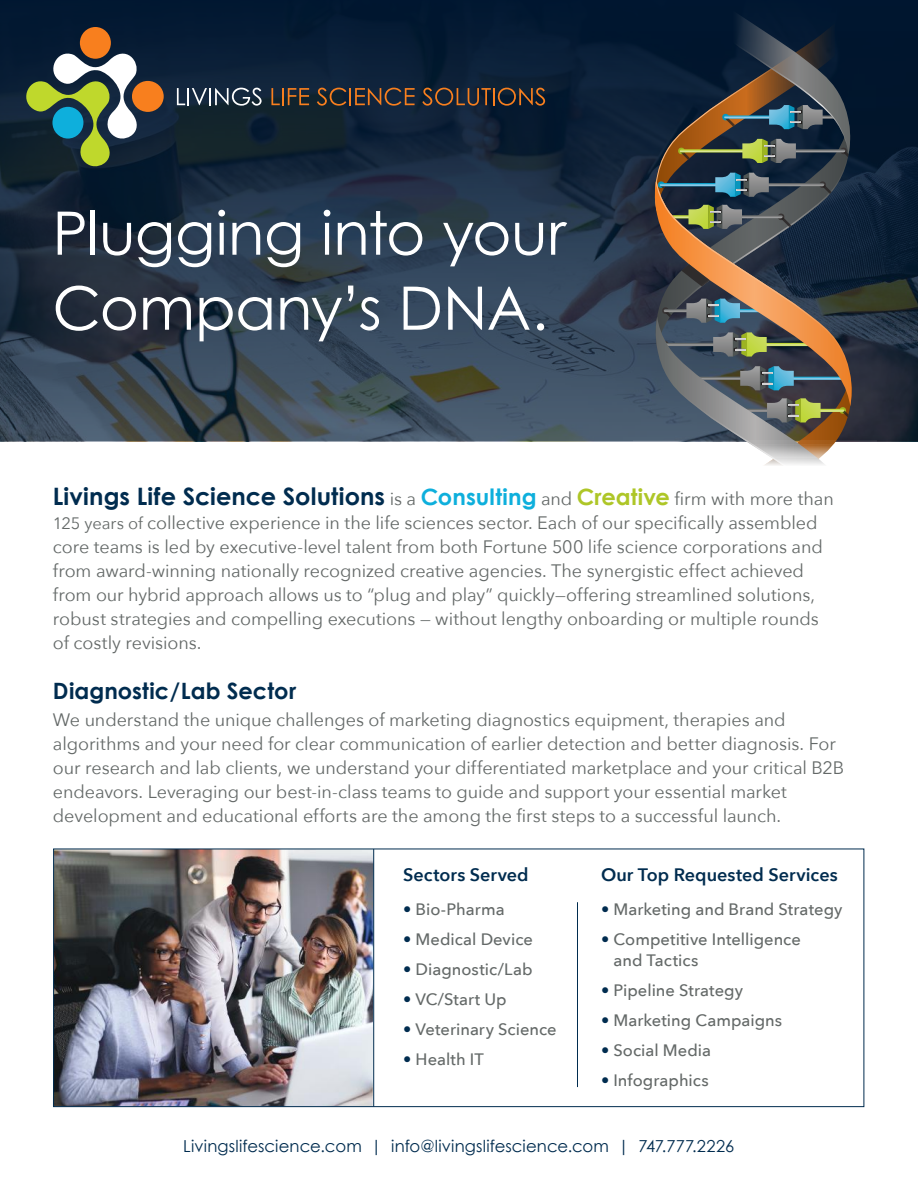
<style>
.page{position:relative;width:918px;height:1188px;background:#fff}
.page>*{position:absolute;margin:0;border:0;box-sizing:border-box;transform-origin:0 0}
.t1{font:60px/75px "Century Gothic";letter-spacing:-.005em;color:#fff}
.t2{font:700 24px "Century Gothic";letter-spacing:.005em;color:#002c4f}
.t3{font:700 22.5px "Century Gothic";letter-spacing:.005em;color:#002c4f}
.t4{font:18px/24px "Avenir Next";letter-spacing:-.005em;color:#646968}
.t5{font:600 18px "Avenir Next";color:#002c4f}
.t6{font:500 16.5px/21px "Avenir Next";color:#646968}
.t7{font:16.5px "Century Gothic";letter-spacing:.005em;color:#002c4f}
.s1{font-family:"Avenir Next";font-weight:400;font-size:18px;color:#646968}
.s2{font-size:22.5px;color:#0eafdc}
.s3{font-size:22.5px;color:#aec627}
.s4{font-size:16.5px}
.s5{color:#002c4f}
</style>
<div class="page">
<svg style="left:0;top:0;width:918px;height:441px;background:#213245"></svg>
<svg style="left:654px;top:10px;width:200px;height:431px;background:#4a4d4d"></svg>
<img style="left:55px;top:851px;width:318px;height:254px">
<hr style="left:373px;top:849px;width:1px;height:258px;background:#002c4f">
<hr style="left:577px;top:902px;width:1px;height:185px;background:#002c4f">
<div style="left:53px;top:849px;width:811px;height:258px;border:1px solid #002c4f"></div>
<svg style="left:18px;top:44px;width:129px;height:126px"></svg>
<div style="left:52px;top:107px;width:31px;height:32px;background:#0eafdc;border-radius:50%"></div>
<div style="left:80px;top:27px;width:31px;height:32px;background:#f87f1e;border-radius:50%"></div>
<div style="left:132px;top:81px;width:32px;height:31px;background:#f87f1e;border-radius:50%"></div>
<svg style="left:177px;top:88px;width:85px;height:18px"></svg>
<svg style="left:271px;top:88px;width:38px;height:17px"></svg>
<svg style="left:317px;top:88px;width:98px;height:18px;background:#4c3b31"></svg>
<svg style="left:422px;top:88px;width:123px;height:18px;background:#47372e"></svg>
<h1 class="t1" style="left:52px;top:195px;width:515px">Plugging into your<br>Company’s DNA.</h1>
<h2 class="t2" style="left:53px;top:478px;width:782px">Livings Life Science Solutions <span class="s1">is a</span> <span class="s2">Consulting</span> <span class="s1">and</span> <span class="s3">Creative</span> <span class="s1">firm with more than</span></h2>
<p class="t4" style="left:53px;top:510px;width:771px"><span class="s4">125 years of</span> collective experience in the life sciences sector. Each of our specifically assembled core teams is led by executive-level talent from both Fortune 500 life science corporations and from award-winning nationally recognized creative agencies. The synergistic effect achieved from our hybrid approach allows us to “plug and play” quickly—offering streamlined solutions, robust strategies and compelling executions — without lengthy onboarding or multiple rounds of costly revisions.</p>
<p class="t3" style="left:53px;top:673px;width:245px">Diagnostic/Lab Sector</p>
<p class="t4" style="left:53px;top:707px;width:793px">We understand the unique challenges of marketing diagnostics equipment, therapies and algorithms and your need for clear communication of earlier detection and better diagnosis. For our research and lab clients, we understand your differentiated marketplace and your critical B2B endeavors. Leveraging our best-in-class teams to guide and support your essential market development and educational efforts are the among the first steps to a successful launch.</p>
<p class="t5" style="left:403px;top:860px;width:127px">Sectors Served</p>
<p class="t5" style="left:601px;top:860px;width:238px">Our Top Requested Services</p>
<p class="t6" style="left:403px;top:898px;width:103px"><span class="s5">•</span> Bio-Pharma</p>
<p class="t6" style="left:403px;top:928px;width:131px"><span class="s5">•</span> Medical Device</p>
<p class="t6" style="left:403px;top:958px;width:131px"><span class="s5">•</span> Diagnostic/Lab</p>
<p class="t6" style="left:403px;top:988px;width:105px"><span class="s5">•</span> VC/Start Up</p>
<p class="t6" style="left:403px;top:1018px;width:155px"><span class="s5">•</span> Veterinary Science</p>
<p class="t6" style="left:403px;top:1048px;width:82px"><span class="s5">•</span> Health IT</p>
<p class="t6" style="left:601px;top:898px;width:243px"><span class="s5">•</span> Marketing and Brand Strategy</p>
<p class="t6" style="left:613px;top:928px;width:189px;text-indent:-12px"><span class="s5">•</span> Competitive Intelligence and Tactics</p>
<p class="t6" style="left:601px;top:979px;width:144px"><span class="s5">•</span> Pipeline Strategy</p>
<p class="t6" style="left:601px;top:1009px;width:183px"><span class="s5">•</span> Marketing Campaigns</p>
<p class="t6" style="left:601px;top:1039px;width:112px"><span class="s5">•</span> Social Media</p>
<p class="t6" style="left:601px;top:1069px;width:109px"><span class="s5">•</span> Infographics</p>
<p class="t7" style="left:183px;top:1134px;width:552px">Livingslifescience.com | info@livingslifescience.com | 747.777.2226</p>
</div>
